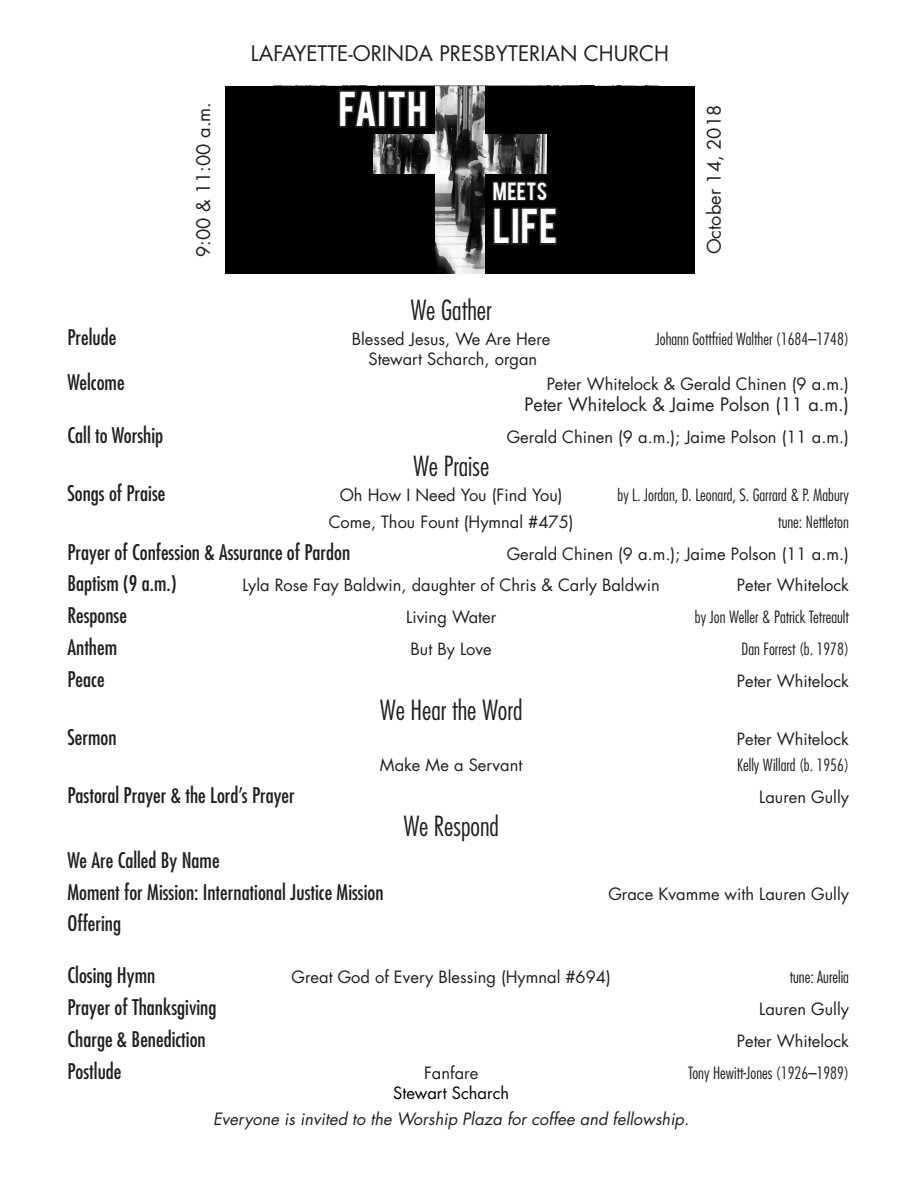
<style>
.page{position:relative;width:918px;height:1188px;background:#fff}
.page>*{position:absolute;margin:0;border:0;box-sizing:border-box;transform-origin:0 0}
.t1{font:38.4px "Bebas";letter-spacing:.015em;color:#fff}
.t2{font:36.45px "Bebas Neue";color:#fff}
.t3{font:300 condensed 27px "Futura LT";color:#231f20}
.t4{font:condensed 21px/32px "Futura LT";color:#231f20}
.t5{font:20.85px "Futura LT";color:#231f20}
.t6{font:19.5px "Bebas";letter-spacing:.02em;color:#fff}
.t7{font:18.3px "Futura LT";color:#231f20}
.t8{font:18px "Futura LT";color:#231f20}
.t9{font:16.5px "Futura LT";color:#231f20}
.t10{font:300 condensed 16.5px "Futura LT";color:#231f20}
.t11{font:italic 16.5px "Futura LT";color:#231f20}
.t12{font:16.5px "Futura LT";color:#000}
</style>
<div class="page">
<img style="left:373px;top:86px;width:174px;height:187px">
<div style="left:225px;top:134px;width:148px;height:61px;background:#000"></div>
<div style="left:547px;top:134px;width:148px;height:61px;background:#000"></div>
<div style="left:225px;top:86px;width:210px;height:48px;background:#000"></div>
<svg style="left:338px;top:90px;width:89px;height:38px"></svg>
<div style="left:485px;top:174px;width:210px;height:99px;background:#000"></div>
<svg style="left:491px;top:162px;width:67px;height:83px"></svg>
<div style="left:225px;top:174px;width:210px;height:99px;background:#000"></div>
<div style="left:485px;top:86px;width:210px;height:48px;background:#000"></div>
<p class="t5" style="left:251px;top:40px;width:420px">LAFAYETTE-ORINDA PRESBYTERIAN CHURCH</p>
<h1 class="t1" style="left:339px;top:81px;width:90px">FAITH</h1>
<p class="t7" style="left:192px;top:257px;width:157px;rotate:-90deg">9:00 &amp; 11:00 a.m.</p>
<p class="t7" style="left:703px;top:254px;width:151px;rotate:-90deg">October 14, 2018</p>
<p class="t6" style="left:493px;top:177px;width:56px">MEETS</p>
<h1 class="t1" style="left:493px;top:198px;width:66px">LIFE</h1>
<h2 class="t2" style="left:499px;top:200px;width:75px">MEETS</h2>
<h3 class="t3" style="left:411px;top:294px;width:83px">We Gather</h3>
<p class="t4" style="left:68px;top:321px;width:50px">Prelude</p>
<p class="t9" style="left:352px;top:328px;width:200px">Blessed Jesus, We Are Here</p>
<p class="t10" style="left:655px;top:329px;width:195px">Johann Gottfried Walther (1684–1748)</p>
<p class="t9" style="left:368px;top:348px;width:170px">Stewart Scharch, organ</p>
<p class="t4" style="left:68px;top:366px;width:59px">Welcome</p>
<p class="t9" style="left:547px;top:373px;width:304px">Peter Whitelock &amp; Gerald Chinen (9 a.m.)</p>
<p class="t8" style="left:525px;top:393px;width:326px">Peter Whitelock &amp; Jaime Polson (11 a.m.)</p>
<p class="t4" style="left:68px;top:420px;width:97px">Call to Worship</p>
<p class="t9" style="left:507px;top:427px;width:344px">Gerald Chinen (9 a.m.); Jaime Polson (11 a.m.)</p>
<h3 class="t3" style="left:413px;top:450px;width:78px">We Praise</h3>
<p class="t4" style="left:68px;top:477px;width:99px">Songs of Praise</p>
<p class="t9" style="left:340px;top:484px;width:224px">Oh How I Need You (Find You)</p>
<p class="t10" style="left:618px;top:485px;width:233px">by L. Jordan, D. Leonard, S. Garrard &amp; P. Mabury</p>
<p class="t9" style="left:329px;top:511px;width:246px">Come, Thou Fount (Hymnal #475)</p>
<p class="t10" style="left:778px;top:512px;width:72px">tune: Nettleton</p>
<p class="t4" style="left:68px;top:536px;width:284px">Prayer of Confession &amp; Assurance of Pardon</p>
<p class="t9" style="left:507px;top:543px;width:344px">Gerald Chinen (9 a.m.); Jaime Polson (11 a.m.)</p>
<p class="t4" style="left:68px;top:568px;width:111px">Baptism (9 a.m.)</p>
<p class="t9" style="left:243px;top:575px;width:419px">Lyla Rose Fay Baldwin, daughter of Chris &amp; Carly Baldwin</p>
<p class="t9" style="left:737px;top:575px;width:114px">Peter Whitelock</p>
<p class="t4" style="left:68px;top:600px;width:61px">Response</p>
<p class="t9" style="left:406px;top:607px;width:92px">Living Water</p>
<p class="t10" style="left:695px;top:608px;width:156px">by Jon Weller &amp; Patrick Tetreault</p>
<p class="t4" style="left:68px;top:631px;width:51px">Anthem</p>
<p class="t9" style="left:411px;top:639px;width:83px">But By Love</p>
<p class="t10" style="left:742px;top:640px;width:109px">Dan Forrest (b. 1978)</p>
<p class="t4" style="left:68px;top:663px;width:39px">Peace</p>
<p class="t9" style="left:737px;top:671px;width:114px">Peter Whitelock</p>
<h3 class="t3" style="left:380px;top:694px;width:144px">We Hear the Word</h3>
<p class="t4" style="left:68px;top:721px;width:51px">Sermon</p>
<p class="t9" style="left:737px;top:728px;width:114px">Peter Whitelock</p>
<p class="t9" style="left:380px;top:755px;width:144px">Make Me a Servant</p>
<p class="t10" style="left:737px;top:756px;width:113px">Kelly Willard (b. 1956)</p>
<p class="t4" style="left:68px;top:780px;width:229px">Pastoral Prayer &amp; the Lord’s Prayer</p>
<p class="t9" style="left:759px;top:787px;width:91px">Lauren Gully</p>
<h3 class="t3" style="left:403px;top:810px;width:97px">We Respond</h3>
<p class="t4" style="left:68px;top:844px;width:318px">We Are Called By Name<br>Moment for Mission: International Justice Mission</p>
<p class="t9" style="left:608px;top:883px;width:242px">Grace Kvamme with Lauren Gully</p>
<p class="t4" style="left:68px;top:908px;width:55px">Offering</p>
<p class="t4" style="left:68px;top:959px;width:89px">Closing Hymn</p>
<p class="t9" style="left:292px;top:967px;width:321px">Great God of Every Blessing (Hymnal #694)</p>
<p class="t10" style="left:790px;top:967px;width:61px">tune: Aurelia</p>
<p class="t4" style="left:68px;top:991px;width:150px">Prayer of Thanksgiving</p>
<p class="t9" style="left:759px;top:999px;width:91px">Lauren Gully</p>
<p class="t4" style="left:68px;top:1023px;width:140px">Charge &amp; Benediction</p>
<p class="t9" style="left:737px;top:1031px;width:114px">Peter Whitelock</p>
<p class="t4" style="left:68px;top:1055px;width:55px">Postlude</p>
<p class="t9" style="left:424px;top:1062px;width:56px">Fanfare</p>
<p class="t10" style="left:688px;top:1063px;width:162px">Tony Hewitt-Jones (1926–1989)</p>
<p class="t12" style="left:393px;top:1082px;width:118px">Stewart Scharch</p>
<p class="t11" style="left:213px;top:1109px;width:478px">Everyone is invited to the Worship Plaza for coffee and fellowship.</p>
</div>
